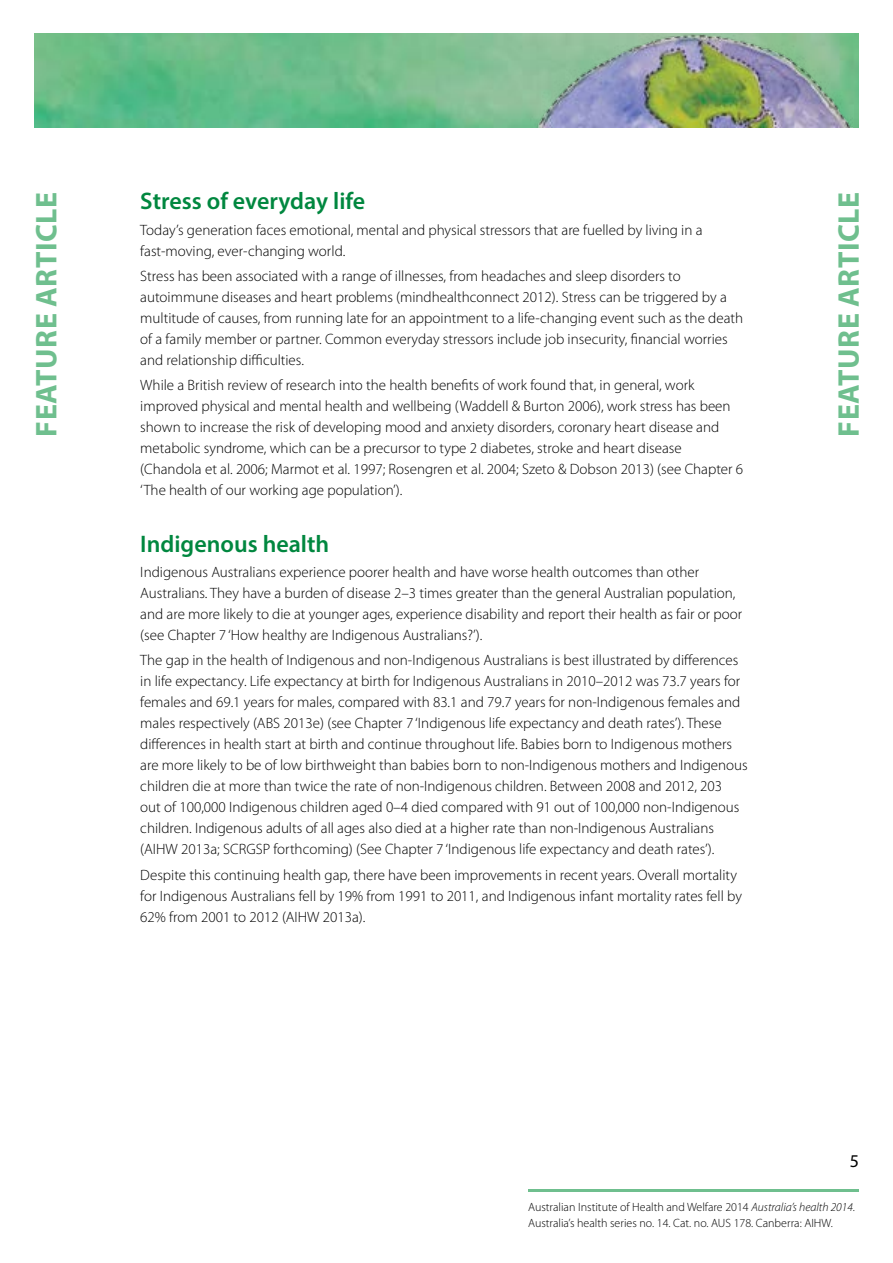
<style>
.page{position:relative;width:893px;height:1263px;background:#fff}
.page>*{position:absolute;margin:0;border:0;box-sizing:border-box;transform-origin:0 0}
.t1{font:700 30px "Myriad Pro";letter-spacing:.02em;color:#6fbf8e}
.BODY_-_Heading_2{font:600 24px "Myriad Pro";color:#00873f}
.t2{font:18px "Myriad Pro";color:#000}
.BODY_-_Text{font:300 15px/21px "Myriad Pro";color:#000}
.t3{font:300 12px/16.5px "Myriad Pro";color:#000}
.s1{font-style:italic}
</style>
<div class="page">
<hr style="left:528px;top:1189px;width:331px;height:2px;background:#6fbf8e">
<img style="left:34px;top:34px;width:825px;height:93px">
<img style="left:530px;top:34px;width:322px;height:93px">
<h2 class="BODY_-_Heading_2" style="left:140px;top:186px;width:226px">Stress of everyday life</h2>
<p class="BODY_-_Text" style="left:140px;top:219px;width:564px">Today’s generation faces emotional, mental and physical stressors that are fuelled by living in a fast-moving, ever-changing world.</p>
<p class="BODY_-_Text" style="left:140px;top:265px;width:604px">Stress has been associated with a range of illnesses, from headaches and sleep disorders to autoimmune diseases and heart problems (mindhealthconnect 2012). Stress can be triggered by a multitude of causes, from running late for an appointment to a life-changing event such as the death of a family member or partner. Common everyday stressors include job insecurity, financial worries and relationship difficulties.</p>
<p class="BODY_-_Text" style="left:140px;top:374px;width:604px">While a British review of research into the health benefits of work found that, in general, work improved physical and mental health and wellbeing (Waddell &amp; Burton 2006), work stress has been shown to increase the risk of developing mood and anxiety disorders, coronary heart disease and metabolic syndrome, which can be a precursor to type 2 diabetes, stroke and heart disease (Chandola et al. 2006; Marmot et al. 1997; Rosengren et al. 2004; Szeto &amp; Dobson 2013) (see Chapter 6 ‘The health of our working age population’).</p>
<h2 class="BODY_-_Heading_2" style="left:140px;top:529px;width:190px">Indigenous health</h2>
<p class="BODY_-_Text" style="left:140px;top:561px;width:603px">Indigenous Australians experience poorer health and have worse health outcomes than other Australians. They have a burden of disease 2–3 times greater than the general Australian population, and are more likely to die at younger ages, experience disability and report their health as fair or poor (see Chapter 7 ‘How healthy are Indigenous Australians?’).</p>
<p class="BODY_-_Text" style="left:140px;top:650px;width:609px">The gap in the health of Indigenous and non-Indigenous Australians is best illustrated by differences in life expectancy. Life expectancy at birth for Indigenous Australians in 2010–2012 was 73.7 years for females and 69.1 years for males, compared with 83.1 and 79.7 years for non-Indigenous females and males respectively (ABS 2013e) (see Chapter 7 ‘Indigenous life expectancy and death rates’). These differences in health start at birth and continue throughout life. Babies born to Indigenous mothers are more likely to be of low birthweight than babies born to non-Indigenous mothers and Indigenous children die at more than twice the rate of non-Indigenous children. Between 2008 and 2012, 203<br>out of 100,000 Indigenous children aged 0–4 died compared with 91 out of 100,000 non-Indigenous children. Indigenous adults of all ages also died at a higher rate than non-Indigenous Australians (AIHW 2013a; SCRGSP forthcoming) (See Chapter 7 ‘Indigenous life expectancy and death rates’).</p>
<p class="BODY_-_Text" style="left:140px;top:864px;width:603px">Despite this continuing health gap, there have been improvements in recent years. Overall mortality for Indigenous Australians fell by 19% from 1991 to 2011, and Indigenous infant mortality rates fell by<br>62% from 2001 to 2012 (AIHW 2013a).</p>
<h1 class="t1" style="left:27px;top:437px;width:246px;rotate:-90deg">FEATURE ARTICLE</h1>
<h1 class="t1" style="left:829px;top:437px;width:246px;rotate:-90deg">FEATURE ARTICLE</h1>
<p class="t2" style="left:850px;top:1150px;width:11px">5</p>
<p class="t3" style="left:528px;top:1198px;width:328px">Australian Institute of Health and Welfare 2014 <span class="s1">Australia’s health 2014</span>.<br>Australia’s health series no. 14. Cat. no. AUS 178. Canberra: AIHW.</p>
</div>
